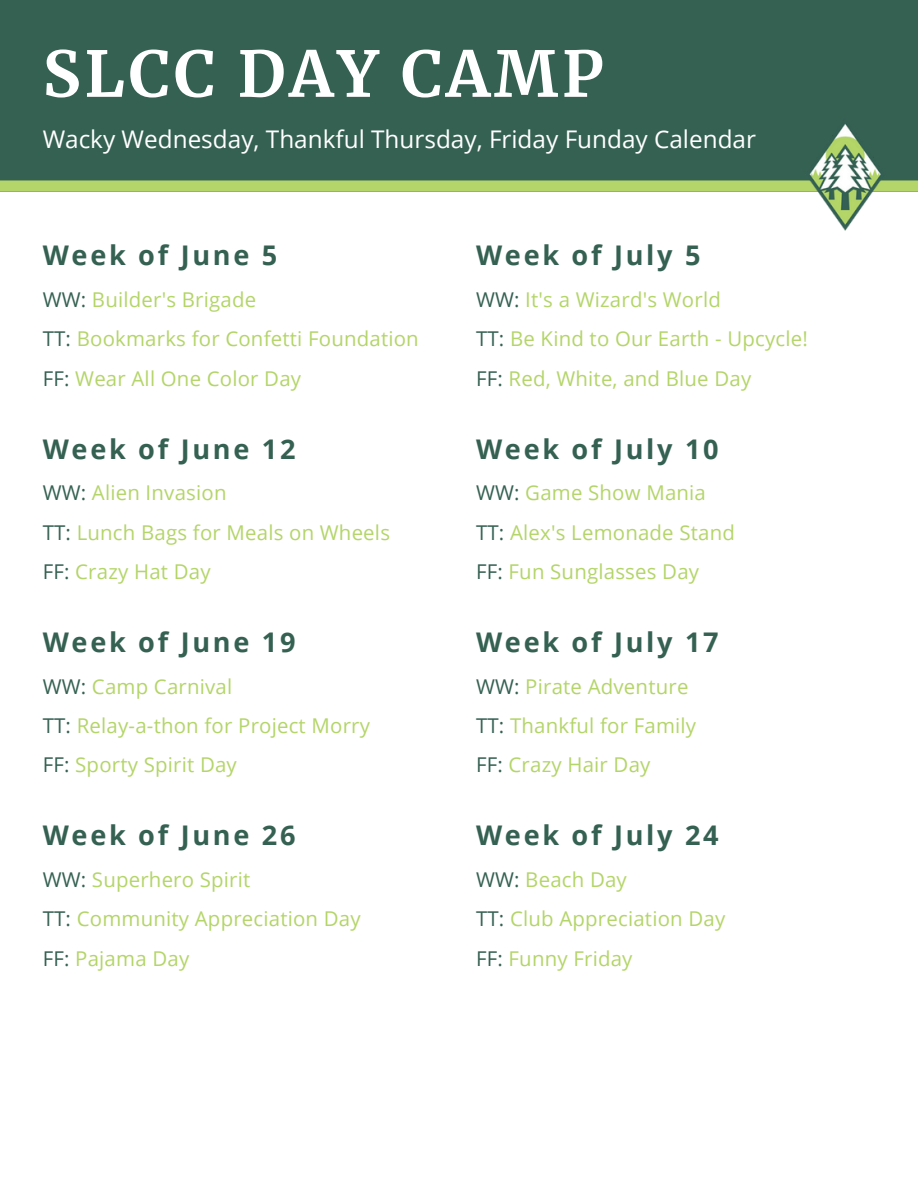
<style>
.page{position:relative;width:918px;height:1188px;background:#fff}
.page>*{position:absolute;margin:0;border:0;box-sizing:border-box;transform-origin:0 0}
.t1{font:700 63px "Merriweather";letter-spacing:.06em;color:#fff}
.t2{font:700 27.15px "Open Sans";letter-spacing:.1em;color:#356153}
.t3{font:24.3px "Open Sans";color:#fff}
.t4{font:20.4px/39.3px "Open Sans";letter-spacing:.01em;color:#b4d569}
.s1{color:#356153}
</style>
<div class="page">
<div style="left:0;top:0;width:918px;height:192px;background:#356153"></div>
<div style="left:0;top:180px;width:918px;height:12px;background:#b4d569"></div>
<img style="left:804px;top:124px;width:84px;height:107px">
<h1 class="t1" style="left:43px;top:35px;width:562px">SLCC DAY CAMP</h1>
<p class="t3" style="left:43px;top:122px;width:715px">Wacky Wednesday, Thankful Thursday, Friday Funday Calendar</p>
<h2 class="t2" style="left:43px;top:236px;width:236px">Week of June 5</h2>
<p class="t4" style="left:43px;top:279px;width:378px"><span class="s1">WW:</span> Builder's Brigade<br><span class="s1">TT:</span> Bookmarks for Confetti Foundation<br><span class="s1">FF:</span> Wear All One Color Day</p>
<h2 class="t2" style="left:43px;top:430px;width:254px">Week of June 12</h2>
<p class="t4" style="left:43px;top:473px;width:349px"><span class="s1">WW:</span> Alien Invasion<br><span class="s1">TT:</span> Lunch Bags for Meals on Wheels<br><span class="s1">FF:</span> Crazy Hat Day</p>
<h2 class="t2" style="left:43px;top:623px;width:254px">Week of June 19</h2>
<p class="t4" style="left:43px;top:666px;width:329px"><span class="s1">WW:</span> Camp Carnival<br><span class="s1">TT:</span> Relay-a-thon for Project Morry<br><span class="s1">FF:</span> Sporty Spirit Day</p>
<h2 class="t2" style="left:43px;top:816px;width:254px">Week of June 26</h2>
<p class="t4" style="left:43px;top:859px;width:320px"><span class="s1">WW:</span> Superhero Spirit<br><span class="s1">TT:</span> Community Appreciation Day<br><span class="s1">FF:</span> Pajama Day</p>
<h2 class="t2" style="left:476px;top:236px;width:226px">Week of July 5</h2>
<p class="t4" style="left:476px;top:279px;width:333px"><span class="s1">WW:</span> It's a Wizard's World<br><span class="s1">TT:</span> Be Kind to Our Earth - Upcycle!<br><span class="s1">FF:</span> Red, White, and Blue Day</p>
<h2 class="t2" style="left:476px;top:430px;width:244px">Week of July 10</h2>
<p class="t4" style="left:476px;top:473px;width:261px"><span class="s1">WW:</span> Game Show Mania<br><span class="s1">TT:</span> Alex's Lemonade Stand<br><span class="s1">FF:</span> Fun Sunglasses Day</p>
<h2 class="t2" style="left:476px;top:623px;width:244px">Week of July 17</h2>
<p class="t4" style="left:476px;top:666px;width:222px"><span class="s1">WW:</span> Pirate Adventure<br><span class="s1">TT:</span> Thankful for Family<br><span class="s1">FF:</span> Crazy Hair Day</p>
<h2 class="t2" style="left:476px;top:816px;width:244px">Week of July 24</h2>
<p class="t4" style="left:476px;top:859px;width:251px"><span class="s1">WW:</span> Beach Day<br><span class="s1">TT:</span> Club Appreciation Day<br><span class="s1">FF:</span> Funny Friday</p>
</div>
